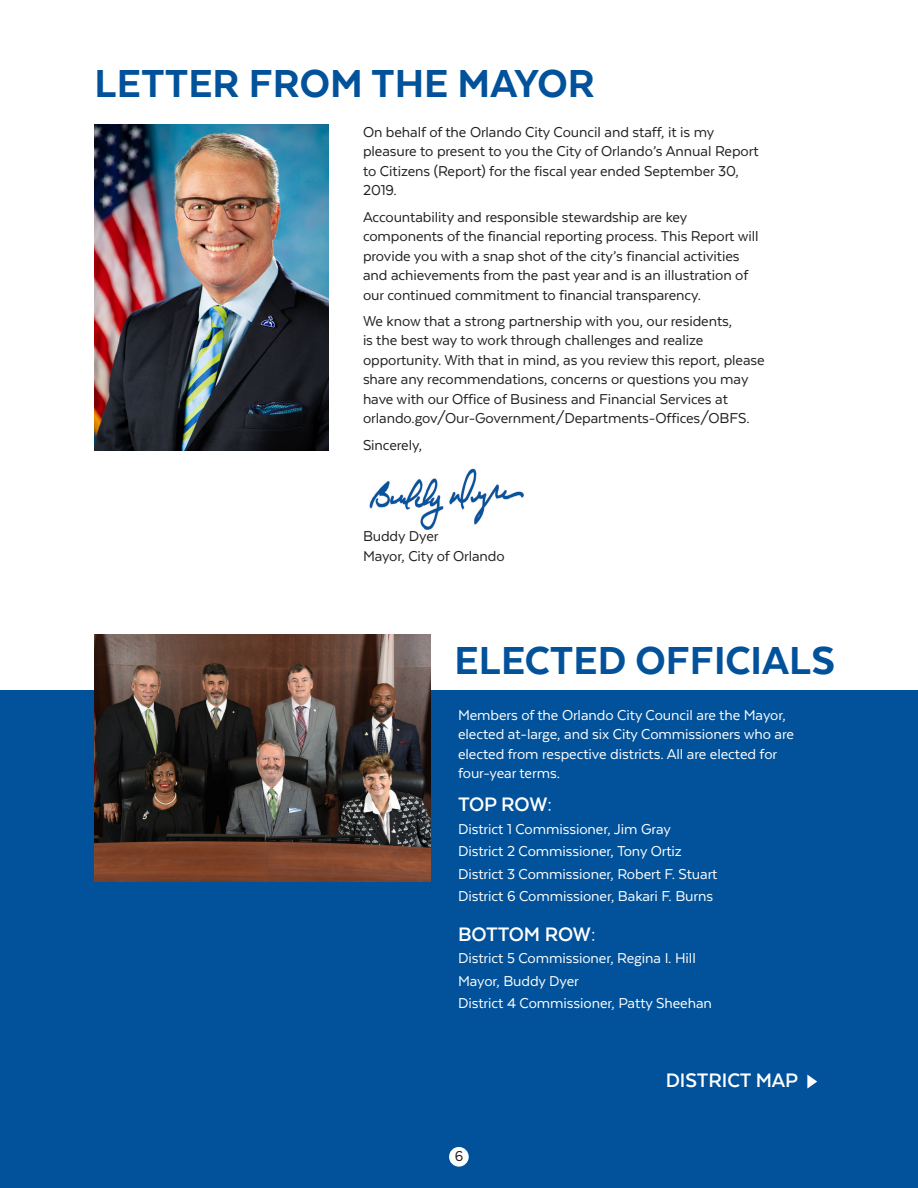
<style>
.page{position:relative;width:918px;height:1188px;background:#fff}
.page>*{position:absolute;margin:0;border:0;box-sizing:border-box;transform-origin:0 0}
.t1{font:800 45px "Texta";color:#01529a}
.Body{font:700 22.5px "Texta";letter-spacing:-.005em;color:#fff}
.Body-2{font:16.5px/19.5px "Texta";letter-spacing:-.005em;color:#231f20}
.Body-3{font:16.5px/22.5px "Texta";letter-spacing:-.005em;color:#fff}
</style>
<div class="page">
<div style="left:0;top:690px;width:918px;height:498px;background:#01529a"></div>
<img style="left:369px;top:468px;width:155px;height:62px">
<img style="left:94px;top:125px;width:234px;height:326px">
<img style="left:95px;top:634px;width:336px;height:247px">
<svg style="left:807px;top:1075px;width:10px;height:14px"></svg>
<div style="left:449px;top:1147px;width:20px;height:20px;background:#fff;border-radius:50%"></div>
<p class="t1" style="left:94px;top:60px;width:502px">LETTER FROM THE MAYOR</p>
<p class="Body-2" style="left:363px;top:122px;width:397px">On behalf of the Orlando City Council and staff, it is my pleasure to present to you the City of Orlando’s Annual Report to Citizens (Report) for the fiscal year ended September 30, 2019.</p>
<p class="Body-2" style="left:363px;top:207px;width:397px">Accountability and responsible stewardship are key components of the financial reporting process. This Report will provide you with a snap shot of the city’s financial activities and achievements from the past year and is an illustration of our continued commitment to financial transparency.</p>
<p class="Body-2" style="left:363px;top:311px;width:403px">We know that a strong partnership with you, our residents,<br>is the best way to work through challenges and realize opportunity. With that in mind, as you review this report, please share any recommendations, concerns or questions you may have with our Office of Business and Financial Services at orlando.gov/Our-Government/Departments-Offices/OBFS.</p>
<p class="Body-2" style="left:363px;top:435px;width:61px">Sincerely,</p>
<p class="Body-2" style="left:363px;top:526px;width:143px">Buddy Dyer<br>Mayor, City of Orlando</p>
<p class="t1" style="left:455px;top:637px;width:382px">ELECTED OFFICIALS</p>
<p class="Body-3" style="left:458px;top:705px;width:337px;line-height:19.5px">Members of the Orlando City Council are the Mayor, elected at-large, and six City Commissioners who are elected from respective districts. All are elected for four-year terms.</p>
<p class="Body" style="left:458px;top:793px;width:96px">TOP ROW:</p>
<p class="Body-3" style="left:458px;top:817px;width:261px">District 1 Commissioner, Jim Gray District 2 Commissioner, Tony Ortiz District 3 Commissioner, Robert F. Stuart District 6 Commissioner, Bakari F. Burns</p>
<p class="Body" style="left:458px;top:923px;width:139px">BOTTOM ROW:</p>
<p class="Body-3" style="left:458px;top:947px;width:255px">District 5 Commissioner, Regina I. Hill<br>Mayor, Buddy Dyer<br>District 4 Commissioner, Patty Sheehan</p>
<p class="Body-2" style="left:455px;top:1147px;width:10px">6</p>
<p class="Body" style="left:666px;top:1069px;width:134px">DISTRICT MAP</p>
</div>
